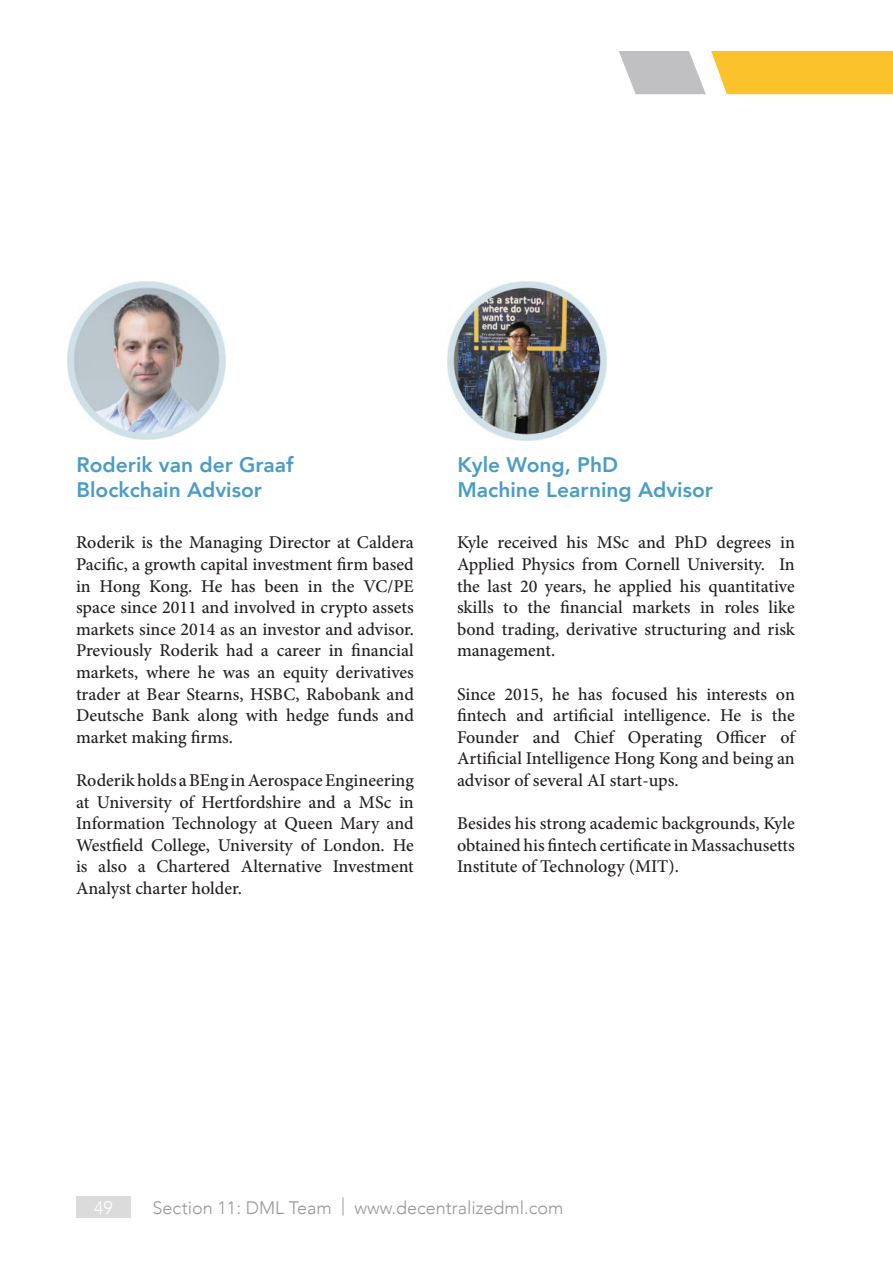
<style>
.page{position:relative;width:893px;height:1263px;background:#fff}
.page>*{position:absolute;margin:0;border:0;box-sizing:border-box;transform-origin:0 0}
.t1{font:800 21px/25.2px "Avenir";color:#4b9cc5}
.t2{font:500 18px/21.6px "Minion Pro";color:#241f1f;text-align:justify}
.t3{font:300 18px "Avenir";color:#969698}
.t4{font:300 18px "Avenir";color:#fff}
</style>
<div class="page">
<div style="left:77px;top:1196px;width:54px;height:21px;background:#dcdbdb"></div>
<svg style="left:619px;top:51px;width:274px;height:43px;background:#ecc769"></svg>
<img style="left:68px;top:282px;width:158px;height:158px">
<img style="left:448px;top:282px;width:158px;height:158px">
<p class="t1" style="left:77px;top:452px;width:219px">Roderik van der Graaf<br>Blockchain Advisor</p>
<p class="t2" style="left:76px;top:532px;width:339px">Roderik is the Managing Director at Caldera Pacific, a growth capital investment firm based in Hong Kong. He has been in the VC/PE space since 2011 and involved in crypto assets markets since 2014 as an investor and advisor.<br>Previously Roderik had a career in financial markets, where he was an equity derivatives trader at Bear Stearns, HSBC, Rabobank and Deutsche Bank along with hedge funds and market making firms.</p>
<p class="t2" style="left:76px;top:769px;width:339px">Roderik holds a BEng in Aerospace Engineering at University of Hertfordshire and a MSc in Information Technology at Queen Mary and Westfield College, University of London. He is also a Chartered Alternative Investment Analyst charter holder.</p>
<p class="t1" style="left:457px;top:452px;width:257px">Kyle Wong, PhD<br>Machine Learning Advisor</p>
<p class="t2" style="left:457px;top:532px;width:339px">Kyle received his MSc and PhD degrees in Applied Physics from Cornell University. In the last 20 years, he applied his quantitative skills to the financial markets in roles like bond trading, derivative structuring and risk management.</p>
<p class="t2" style="left:457px;top:683px;width:339px">Since 2015, he has focused his interests on fintech and artificial intelligence. He is the Founder and Chief Operating Officer of Artificial Intelligence Hong Kong and being an advisor of several AI start-ups.</p>
<p class="t2" style="left:457px;top:813px;width:339px">Besides his strong academic backgrounds, Kyle obtained his fintech certificate in Massachusetts Institute of Technology (MIT).</p>
<p class="t3" style="left:152px;top:1197px;width:194px">Section 11: DML Team |</p>
<p class="t4" style="left:94px;top:1197px;width:20px">49</p>
<p class="t3" style="left:354px;top:1197px;width:211px">www.decentralizedml.com</p>
</div>
